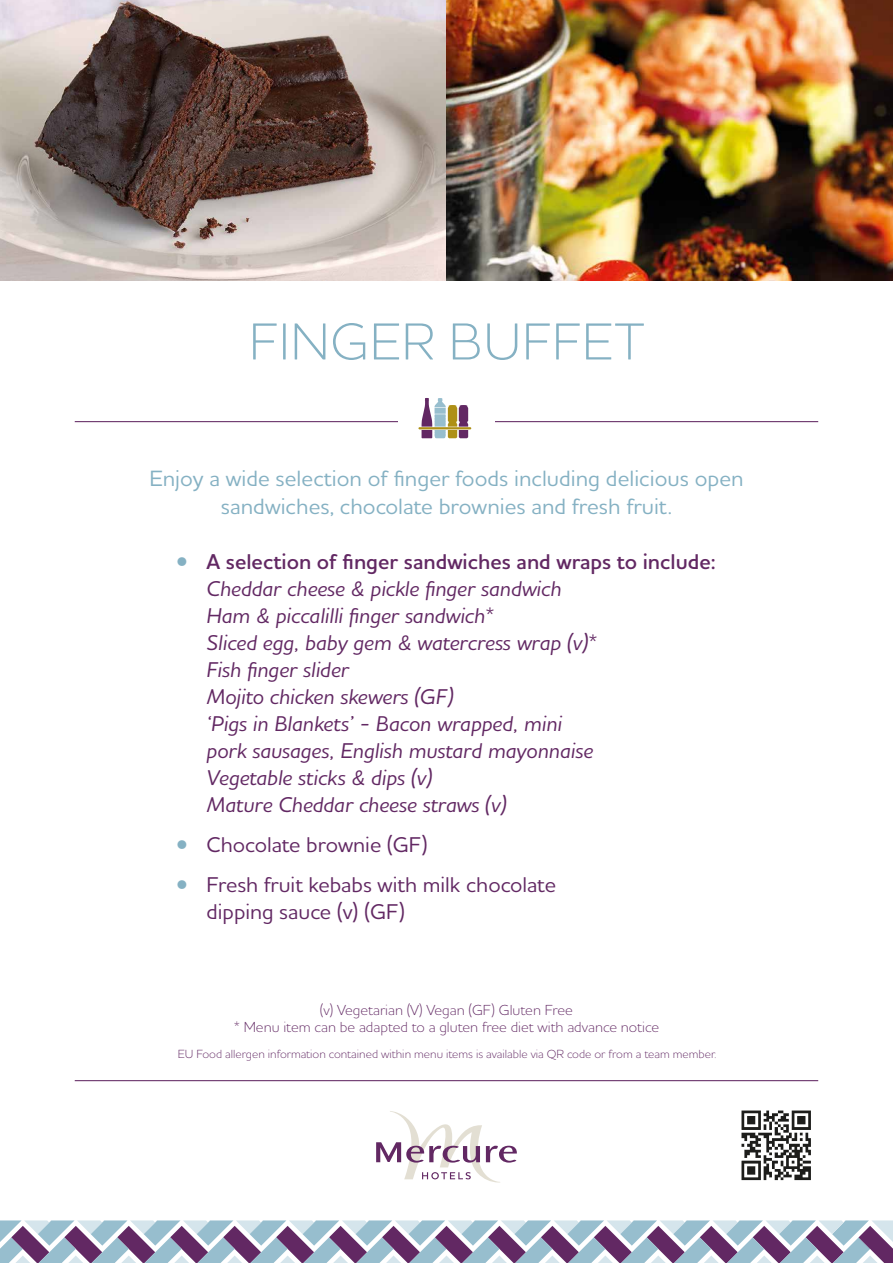
<style>
.page{position:relative;width:893px;height:1263px;background:#fff}
.page>*{position:absolute;margin:0;border:0;box-sizing:border-box;transform-origin:0 0}
.t1{font:300 52.8px "Houschka Alt Pro";letter-spacing:.015em;color:#85b1c3}
.t2{font:500 22.5px/27.5px "Houschka Alt Pro";color:#85b1c3;text-align:center}
.t3{font:italic 500 21.75px/27px "Houschka Alt Pro";color:#622863}
.t4{font:500 21.75px/27px "Houschka Alt Pro";color:#622863}
.t5{font:300 14.85px/17px "Houschka Alt Pro";color:#622863;text-align:center}
.t6{font:300 12px "Houschka Alt Pro";color:#622863}
.s1{font-weight:300;font-style:normal;color:#85b1c3}
.s2{font-weight:600;font-style:normal}
.s3{font-weight:300;color:#85b1c3}
</style>
<div class="page">
<svg style="left:0;top:1220px;width:893px;height:43px"></svg>
<svg style="left:376px;top:1111px;width:141px;height:71px"></svg>
<hr style="left:75px;top:1080px;width:743px;height:1px;background:#622863">
<hr style="left:75px;top:421px;width:743px;height:1px;background:#622863">
<div style="left:398px;top:394px;width:97px;height:53px;background:#fff"></div>
<svg style="left:422px;top:398px;width:46px;height:40px"></svg>
<hr style="left:418px;top:427px;width:53px;height:2px;background:#ae9016">
<img style="left:0;top:0;width:893px;height:281px">
<img style="left:741px;top:1110px;width:70px;height:71px">
<h1 class="t1" style="left:249px;top:308px;width:396px">FINGER BUFFET</h1>
<p class="t2" style="left:149px;top:464px;width:596px">Enjoy a wide selection of finger foods including delicious open sandwiches, chocolate brownies and fresh fruit.</p>
<p class="t3" style="left:207px;top:548px;width:511px;text-indent:-30px"><span class="s1">•</span> <span class="s2">A selection of finger sandwiches and wraps to include:<br></span>Cheddar cheese &amp; pickle finger sandwich<br>Ham &amp; piccalilli finger sandwich*<br>Sliced egg, baby gem &amp; watercress wrap (v)*<br>Fish finger slider<br>Mojito chicken skewers (GF)<br>‘Pigs in Blankets’ - Bacon wrapped, mini<br>pork sausages, English mustard mayonnaise<br>Vegetable sticks &amp; dips (v)<br>Mature Cheddar cheese straws (v)</p>
<p class="t4" style="left:177px;top:830px;width:253px"><span class="s3">•</span> Chocolate brownie (GF)</p>
<p class="t4" style="left:207px;top:870px;width:351px;text-indent:-30px"><span class="s3">•</span> Fresh fruit kebabs with milk chocolate dipping sauce (v) (GF)</p>
<p class="t5" style="left:234px;top:1001px;width:427px">(v) Vegetarian (V) Vegan (GF) Gluten Free<br>* Menu item can be adapted to a gluten free diet with advance notice</p>
<p class="t6" style="left:178px;top:1046px;width:540px">EU Food allergen information contained within menu items is available via QR code or from a team member.</p>
</div>
